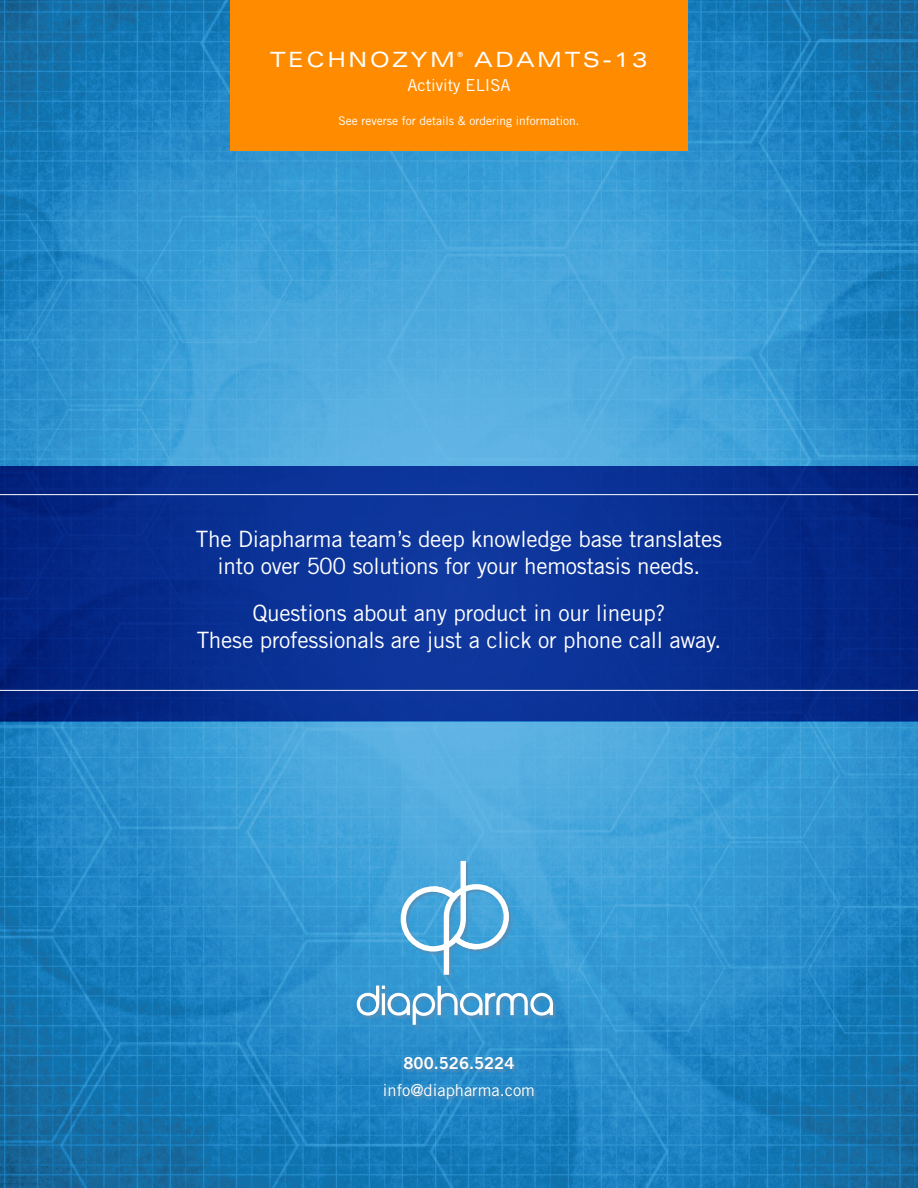
<style>
.page{position:relative;width:918px;height:1188px;background:#fff}
.page>*{position:absolute;margin:0;border:0;box-sizing:border-box;transform-origin:0 0}
.t1{font:22.5px "Trade Gothic LT Std";letter-spacing:-.01em;color:#fff}
.t2{font:expanded 21px "Univers";letter-spacing:.12em;color:#fff}
.t3{font:16.5px "Trade Gothic LT Std";color:#fff}
.t4{font:16.5px "Trade Gothic LT Std Bd 2";color:#fff}
.t5{font:12px "Trade Gothic LT Std";color:#fff}
.t6{font:expanded 7.05px "Univers";color:#fff}
</style>
<div class="page">
<img style="left:0;top:0;width:918px;height:1188px">
<svg style="left:0;top:467px;width:918px;height:254px;background:#082d8f"></svg>
<hr style="left:0;top:494px;width:918px;height:1px;background:#fff">
<hr style="left:0;top:690px;width:918px;height:1px;background:#fff">
<div style="left:230px;top:0;width:458px;height:150px;background:#ff8c00"></div>
<div style="left:357px;top:861px;width:200px;height:168px;background:#568eb5;opacity:.85"></div>
<svg style="left:357px;top:986px;width:196px;height:39px"></svg>
<svg style="left:401px;top:861px;width:108px;height:114px"></svg>
<div style="left:385px;top:1058px;width:152px;height:46px;background:#568eb5;opacity:.95"></div>
<p class="t2" style="left:270px;top:47px;width:186px">TECHNOZYM</p>
<p class="t6" style="left:458px;top:50px;width:7px">®</p>
<p class="t2" style="left:474px;top:47px;width:175px">ADAMTS-13</p>
<p class="t3" style="left:407px;top:75px;width:105px">Activity ELISA</p>
<p class="t5" style="left:339px;top:114px;width:242px">See reverse for details &amp; ordering information.</p>
<p class="t1" style="left:196px;top:526px;width:528px">The Diapharma team’s deep knowledge base translates</p>
<p class="t1" style="left:218px;top:553px;width:484px">into over 500 solutions for your hemostasis needs.</p>
<p class="t1" style="left:252px;top:599px;width:415px">Questions about any product in our lineup?</p>
<p class="t1" style="left:197px;top:626px;width:526px">These professionals are just a click or phone call away.</p>
<p class="t4" style="left:404px;top:1053px;width:112px">800.526.5224</p>
<p class="t3" style="left:383px;top:1081px;width:154px">info@diapharma.com</p>
</div>
